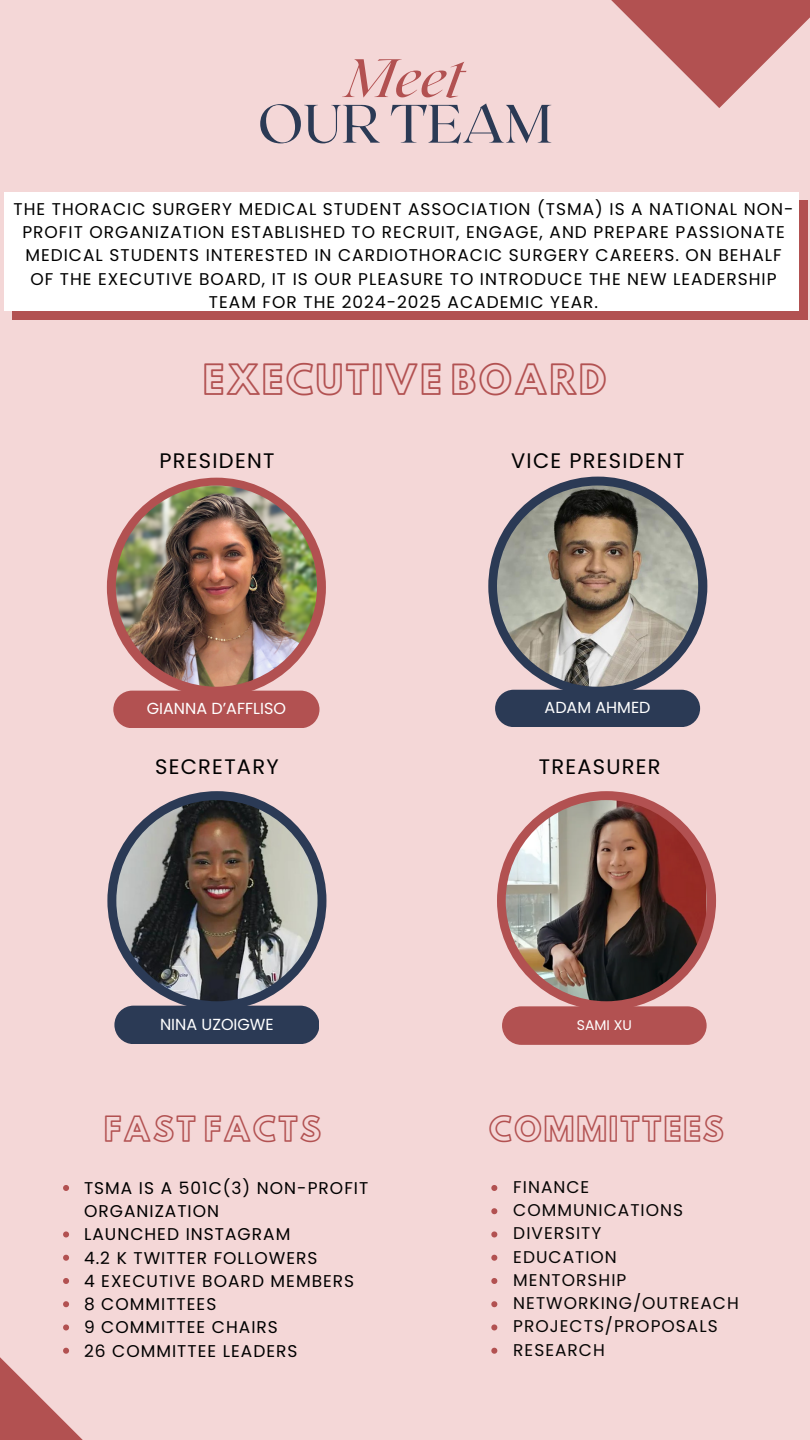
<style>
.page{position:relative;width:810px;height:1440px;background:#f4d7d7}
.page>*{position:absolute;margin:0;border:0;box-sizing:border-box;transform-origin:0 0}
.t1{font:54px "Roxborough CF";color:#2b3a55}
.t2{font:italic 54px "Roxborough CF";color:#b25151}
.t3{font:36px "Hussar Ekologiczne 1";letter-spacing:.06em;color:#b25151}
.t4{font:30px "Hussar Ekologiczne 1";letter-spacing:.06em;color:#b25151}
.t5{font:28.5px "Poppins";color:#000}
.t6{font:21px "Poppins";letter-spacing:.06em;color:#000}
.t7{font:17px/23.2px "Poppins";letter-spacing:.06em;color:#000;text-align:center}
.t8{font:17px "Poppins";letter-spacing:.06em;color:#070605}
.t9{font:16px "Poppins";color:#fff}
.t10{font:14px "Poppins";color:#fff}
</style>
<div class="page">
<svg style="left:611px;top:0;width:199px;height:108px;fill:#b25151"></svg>
<div style="left:13px;top:311px;width:206px;height:9px;background:#b25151"></div>
<div style="left:4px;top:201px;width:9px;height:110px;background:#fff"></div>
<div style="left:13px;top:201px;width:206px;height:110px;background:#fff"></div>
<div style="left:4px;top:192px;width:9px;height:9px;background:#fff"></div>
<div style="left:13px;top:192px;width:206px;height:9px;background:#fff"></div>
<div style="left:197px;top:311px;width:206px;height:9px;background:#b25151"></div>
<div style="left:197px;top:201px;width:206px;height:110px;background:#fff"></div>
<div style="left:197px;top:192px;width:206px;height:9px;background:#fff"></div>
<div style="left:394px;top:311px;width:206px;height:9px;background:#b25151"></div>
<div style="left:394px;top:201px;width:206px;height:110px;background:#fff"></div>
<div style="left:394px;top:192px;width:206px;height:9px;background:#fff"></div>
<div style="left:592px;top:311px;width:207px;height:9px;background:#b25151"></div>
<div style="left:799px;top:311px;width:9px;height:9px;background:#b25151"></div>
<div style="left:592px;top:201px;width:207px;height:110px;background:#fff"></div>
<div style="left:799px;top:201px;width:9px;height:110px;background:#b25151"></div>
<div style="left:592px;top:192px;width:207px;height:9px;background:#fff"></div>
<div style="left:107px;top:791px;width:219px;height:219px;background:#2b3a55;border-radius:50%"></div>
<img style="left:116px;top:800px;width:202px;height:201px;border-radius:50%">
<div style="left:114px;top:1006px;width:205px;height:38px;background:#2b3a55;border-radius:19px"></div>
<div style="left:107px;top:478px;width:219px;height:219px;background:#b25151;border-radius:50%"></div>
<div style="left:113px;top:691px;width:207px;height:37px;background:#b25151"></div>
<div style="left:488px;top:477px;width:219px;height:219px;background:#2b3a55;border-radius:50%"></div>
<div style="left:495px;top:690px;width:205px;height:37px;background:#2b3a55;border-radius:19px"></div>
<img style="left:497px;top:486px;width:201px;height:201px;border-radius:50%">
<svg style="left:502px;top:1006px;width:205px;height:39px;background:#b55858"></svg>
<div style="left:497px;top:791px;width:219px;height:219px;background:#b25151;border-radius:50%"></div>
<img style="left:506px;top:800px;width:201px;height:201px;border-radius:50%">
<img style="left:116px;top:486px;width:201px;height:201px;border-radius:50%">
<svg style="left:491px;top:1185px;width:6px;height:6px"></svg>
<svg style="left:491px;top:1208px;width:6px;height:6px"></svg>
<svg style="left:491px;top:1231px;width:6px;height:6px"></svg>
<svg style="left:491px;top:1255px;width:6px;height:6px"></svg>
<svg style="left:491px;top:1278px;width:6px;height:6px"></svg>
<svg style="left:491px;top:1301px;width:6px;height:3px"></svg>
<svg style="left:63px;top:1185px;width:6px;height:6px"></svg>
<svg style="left:63px;top:1231px;width:6px;height:6px"></svg>
<svg style="left:63px;top:1255px;width:6px;height:6px"></svg>
<svg style="left:63px;top:1278px;width:6px;height:6px"></svg>
<svg style="left:63px;top:1301px;width:6px;height:3px"></svg>
<p class="t2" style="left:346px;top:43px;width:119px">Meet</p>
<p class="t1" style="left:258px;top:89px;width:296px">OUR TEAM</p>
<h1 class="t7" style="left:14px;top:197px;width:781px">THE THORACIC SURGERY MEDICAL STUDENT ASSOCIATION (TSMA) IS A NATIONAL NON-PROFIT ORGANIZATION ESTABLISHED TO RECRUIT, ENGAGE, AND PREPARE PASSIONATE MEDICAL STUDENTS INTERESTED IN CARDIOTHORACIC SURGERY CAREERS. ON BEHALF OF THE EXECUTIVE BOARD, IT IS OUR PLEASURE TO INTRODUCE THE NEW LEADERSHIP TEAM FOR THE 2024-2025 ACADEMIC YEAR.</h1>
<h2 class="t5" style="left:351px;top:203px;width:80px">goals</h2>
<h6 class="t3" style="left:203px;top:366px;width:405px">EXECUTIVE BOARD</h6>
<p class="t6" style="left:159px;top:446px;width:117px">PRESIDENT</p>
<p class="t6" style="left:511px;top:446px;width:175px">VICE PRESIDENT</p>
<p class="t9" style="left:147px;top:697px;width:141px">GIANNA D’AFFLISO</p>
<h5 class="t9" style="left:545px;top:696px;width:108px">ADAM AHMED</h5>
<h6 class="t6" style="left:155px;top:752px;width:125px">SECRETARY</h6>
<p class="t6" style="left:539px;top:752px;width:123px">TREASURER</p>
<p class="t9" style="left:160px;top:1013px;width:115px">NINA UZOIGWE</p>
<h6 class="t10" style="left:577px;top:1016px;width:57px">SAMI XU</h6>
<h6 class="t4" style="left:104px;top:1117px;width:219px">FAST FACTS</h6>
<p class="t4" style="left:489px;top:1117px;width:237px">COMMITTEES</p>
<p class="t8" style="left:513px;top:1175px;width:78px">FINANCE</p>
<p class="t8" style="left:513px;top:1198px;width:171px">COMMUNICATIONS</p>
<h4 class="t8" style="left:513px;top:1221px;width:90px">DIVERSITY</h4>
<h4 class="t8" style="left:513px;top:1245px;width:105px">EDUCATION</h4>
<p class="t8" style="left:513px;top:1268px;width:115px">MENTORSHIP</p>
<p class="t8" style="left:513px;top:1291px;width:227px">NETWORKING/OUTREACH</p>
<p class="t8" style="left:513px;top:1314px;width:206px">PROJECTS/PROPOSALS</p>
<p class="t8" style="left:513px;top:1338px;width:93px">RESEARCH</p>
<p class="t7" style="left:84px;top:1176px;width:286px;text-align:left">TSMA IS A 501C(3) NON-PROFIT<br>ORGANIZATION</p>
<p class="t7" style="left:84px;top:1223px;width:208px">LAUNCHED INSTAGRAM</p>
<p class="t7" style="left:84px;top:1246px;width:235px">4.2 K TWITTER FOLLOWERS</p>
<p class="t7" style="left:84px;top:1269px;width:272px">4 EXECUTIVE BOARD MEMBERS</p>
<p class="t7" style="left:84px;top:1293px;width:134px">8 COMMITTEES</p>
<p class="t7" style="left:84px;top:1316px;width:195px">9 COMMITTEE CHAIRS</p>
<p class="t7" style="left:84px;top:1339px;width:215px">26 COMMITTEE LEADERS</p>
</div>
